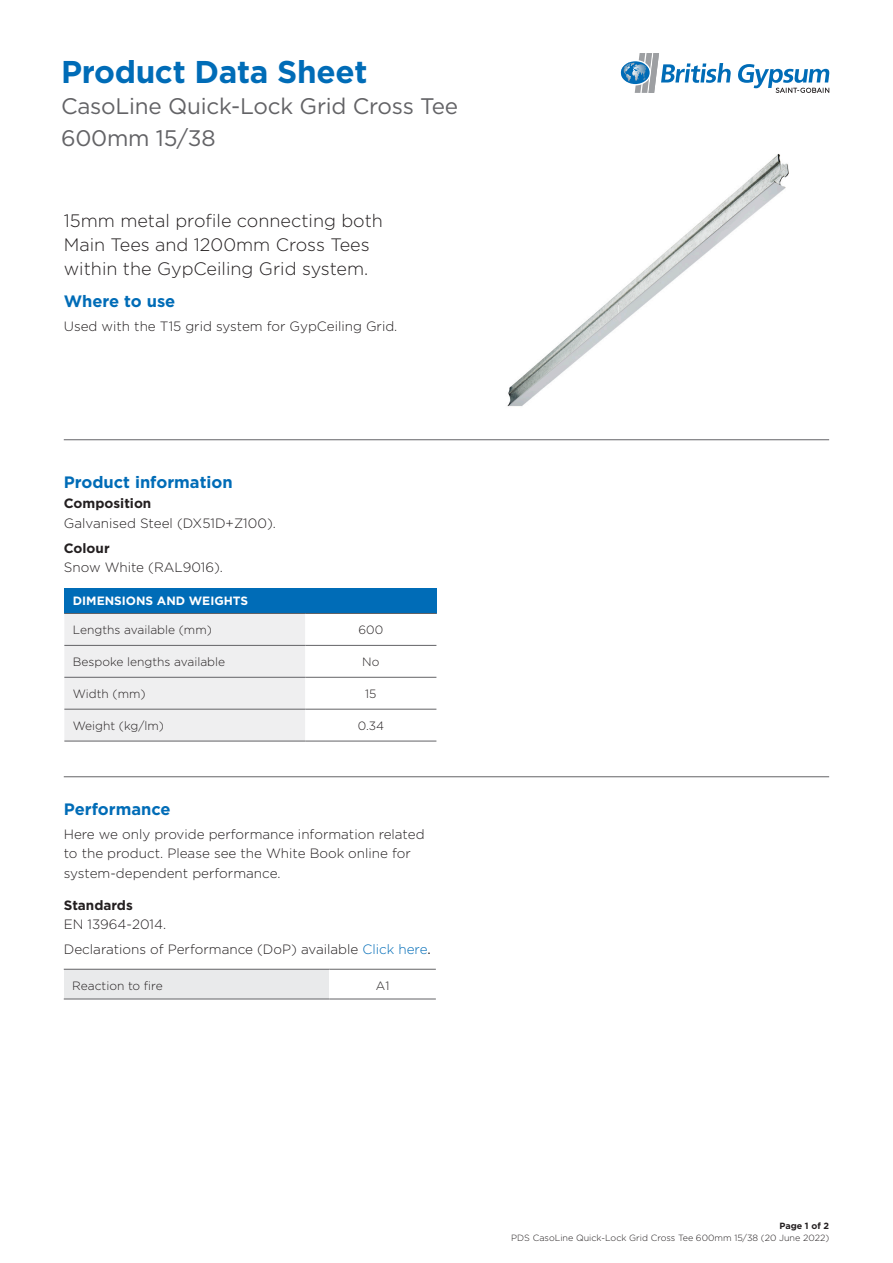
<style>
.page{position:relative;width:893px;height:1263px;background:#fff}
.page>*{position:absolute;margin:0;border:0;box-sizing:border-box;transform-origin:0 0}
.t1{font:700 31.5px "Gotham";letter-spacing:-.01em;color:#006cb7}
.t2{font:22.5px/31.5px "Gotham";letter-spacing:-.01em;color:#636366}
.t3{font:300 18px/24px "Gotham";color:#231f20}
.t4{font:700 16.5px "Gotham";color:#006cb7}
.t5{font:300 13.5px/19.5px "Gotham";color:#231f20}
.t6{font:700 13.5px "Gotham";color:#231f20}
.t7{font:300 12px "Gotham";color:#231f20}
.t8{font:700 12px "Gotham";color:#fff}
.t9{font:300 9px "Gotham";color:#231f20}
.t10{font:700 9px "Gotham";color:#231f20}
.s1{color:#006cb7}
.s2{font-weight:400}
</style>
<div class="page">
<svg style="left:738px;top:64px;width:92px;height:29px"></svg>
<svg style="left:621px;top:53px;width:110px;height:40px"></svg>
<img style="left:507px;top:153px;width:282px;height:254px">
<hr style="left:64px;top:439px;width:765px;height:1px;background:#636366">
<div style="left:64px;top:969px;width:266px;height:30px;background:#e9eaeb"></div>
<hr style="left:64px;top:969px;width:266px;height:1px;background:#636366">
<hr style="left:64px;top:999px;width:266px;height:1px;background:#636366">
<hr style="left:330px;top:969px;width:106px;height:1px;background:#636366">
<hr style="left:330px;top:999px;width:106px;height:1px;background:#636366">
<hr style="left:64px;top:776px;width:765px;height:1px;background:#636366">
<div style="left:64px;top:588px;width:372px;height:25px;background:#006cb7"></div>
<svg style="left:64px;top:614px;width:372px;height:127px"></svg>
<hr style="left:64px;top:613px;width:241px;height:1px;background:#636366">
<hr style="left:64px;top:645px;width:241px;height:1px;background:#636366">
<hr style="left:305px;top:613px;width:131px;height:1px;background:#636366">
<hr style="left:305px;top:645px;width:131px;height:1px;background:#636366">
<hr style="left:64px;top:677px;width:241px;height:1px;background:#636366">
<hr style="left:305px;top:677px;width:131px;height:1px;background:#636366">
<hr style="left:64px;top:709px;width:241px;height:1px;background:#636366">
<hr style="left:64px;top:741px;width:241px;height:1px;background:#636366">
<hr style="left:305px;top:709px;width:131px;height:1px;background:#636366">
<hr style="left:305px;top:741px;width:131px;height:1px;background:#636366">
<h1 class="t1" style="left:61px;top:51px;width:308px">Product Data Sheet</h1>
<h2 class="t2" style="left:61px;top:90px;width:399px">CasoLine Quick-Lock Grid Cross Tee<br>600mm 15/38</h2>
<p class="t3" style="left:64px;top:208px;width:321px">15mm metal profile connecting both<br>Main Tees and 1200mm Cross Tees within the GypCeiling Grid system.</p>
<p class="t4" style="left:64px;top:290px;width:113px">Where to use</p>
<p class="t5" style="left:64px;top:316px;width:335px">Used with the T15 grid system for GypCeiling Grid.</p>
<p class="t4" style="left:64px;top:471px;width:170px">Product information</p>
<p class="t6" style="left:64px;top:495px;width:89px">Composition</p>
<p class="t5" style="left:64px;top:513px;width:214px">Galvanised Steel (DX51D+Z100).</p>
<p class="t6" style="left:64px;top:539px;width:47px">Colour</p>
<p class="t5" style="left:64px;top:558px;width:161px">Snow White (RAL9016).</p>
<p class="t8" style="left:73px;top:593px;width:177px">DIMENSIONS AND WEIGHTS</p>
<p class="t7" style="left:73px;top:622px;width:141px">Lengths available (mm)</p>
<p class="t7" style="left:358px;top:622px;width:26px">600</p>
<p class="t7" style="left:73px;top:654px;width:154px">Bespoke lengths available</p>
<p class="t7" style="left:362px;top:654px;width:19px">No</p>
<p class="t7" style="left:73px;top:686px;width:74px">Width (mm)</p>
<p class="t7" style="left:365px;top:686px;width:13px">15</p>
<p class="t7" style="left:73px;top:718px;width:93px">Weight (kg/lm)</p>
<p class="t7" style="left:358px;top:718px;width:28px">0.34</p>
<p class="t4" style="left:64px;top:798px;width:108px">Performance</p>
<p class="t5" style="left:64px;top:824px;width:362px">Here we only provide performance information related to the product. Please see the White Book online for system-dependent performance.</p>
<p class="t6" style="left:64px;top:896px;width:71px">Standards</p>
<p class="t5" style="left:64px;top:914px;width:104px">EN 13964-2014.</p>
<p class="t5" style="left:64px;top:939px;width:369px">Declarations of Performance (DoP) available <span class="s1">Click here</span><span class="s2">.</span></p>
<p class="t7" style="left:72px;top:978px;width:92px">Reaction to fire</p>
<p class="t7" style="left:376px;top:978px;width:15px">A1</p>
<p class="t10" style="left:779px;top:1219px;width:51px">Page 1 of 2</p>
<p class="t9" style="left:511px;top:1232px;width:319px">PDS CasoLine Quick-Lock Grid Cross Tee 600mm 15/38 (20 June 2022)</p>
</div>
